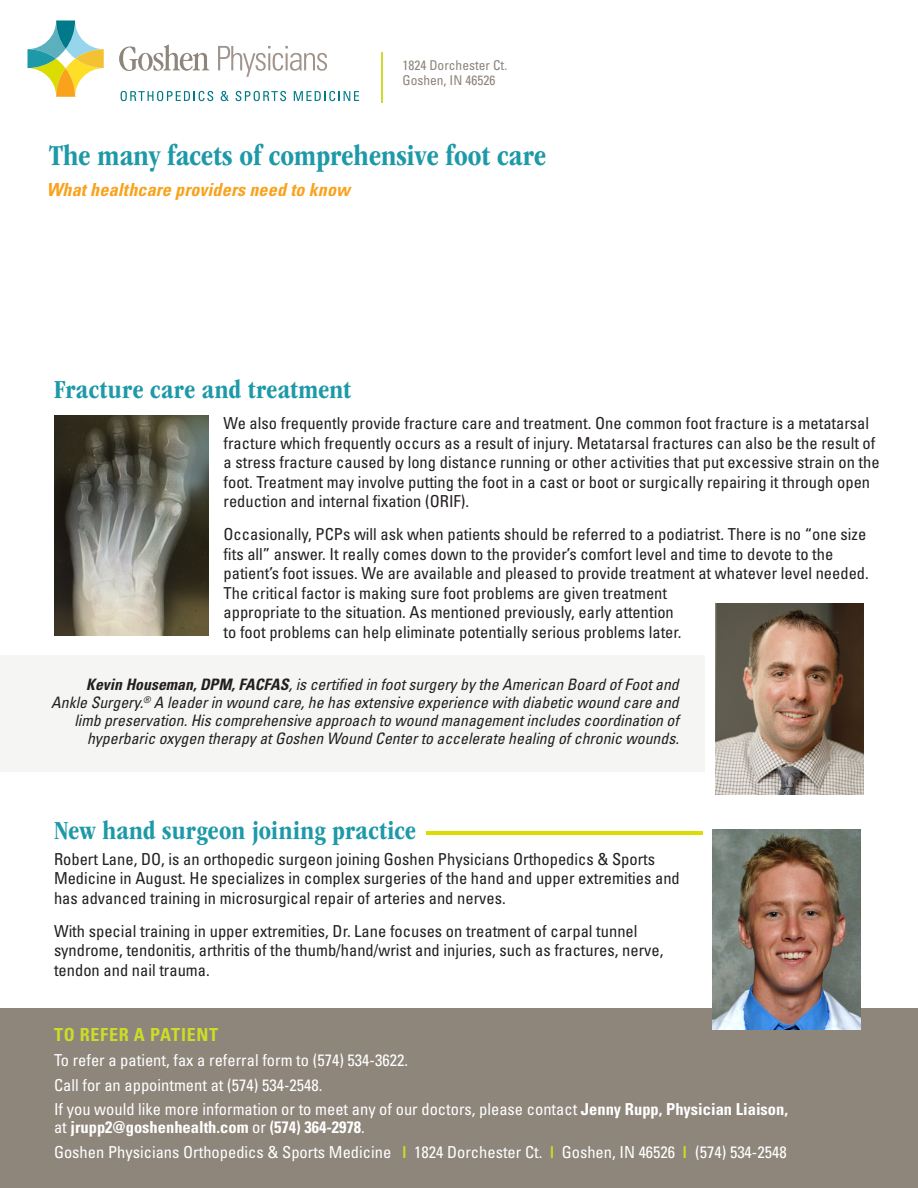
<style>
.page{position:relative;width:918px;height:1188px;background:#fff}
.page>*{position:absolute;margin:0;border:0;box-sizing:border-box;transform-origin:0 0}
.t1{font:700 condensed 30px "ITC Garamond Std";color:#1e99a8}
.t2{font:700 condensed 27px "ITC Garamond Std";letter-spacing:.01em;color:#1e99a8}
.t3{font:italic 700 condensed 18px "Univers";letter-spacing:.01em;color:#f9a21c}
.t4{font:700 condensed 18px "Univers";letter-spacing:.04em;color:#cddc28}
.t5{font:condensed 16.5px/19.5px "Univers";color:#231f20}
.t6{font:condensed 16.5px/18px "Univers";color:#fff}
.t7{font:italic condensed 15.75px/18px "Univers";color:#231f20;text-align:right}
.t8{font:condensed 13.5px/15px "Univers";color:#8e857b}
.s1{font-weight:700}
.s2{font-weight:900;font-stretch:normal;color:#cddc28}
</style>
<div class="page">
<svg style="left:28px;top:20px;width:76px;height:77px"></svg>
<svg style="left:119px;top:44px;width:90px;height:27px"></svg>
<svg style="left:218px;top:46px;width:109px;height:31px"></svg>
<svg style="left:121px;top:91px;width:92px;height:10px"></svg>
<svg style="left:221px;top:91px;width:8px;height:10px"></svg>
<svg style="left:235px;top:91px;width:51px;height:10px"></svg>
<svg style="left:294px;top:91px;width:65px;height:10px"></svg>
<hr style="left:381px;top:52px;width:2px;height:51px;background:#cddc28">
<div style="left:0;top:1008px;width:918px;height:180px;background:#8e857b"></div>
<img style="left:712px;top:830px;width:149px;height:199px">
<div style="left:0;top:656px;width:704px;height:116px;background:#f5f5f4"></div>
<img style="left:716px;top:603px;width:148px;height:192px">
<img style="left:54px;top:416px;width:154px;height:219px">
<hr style="left:427px;top:831px;width:276px;height:4px;background:#dbdc00">
<p class="t8" style="left:402px;top:58px;width:106px">1824 Dorchester Ct.<br>Goshen, IN 46526</p>
<p class="t1" style="left:49px;top:139px;width:499px">The many facets of comprehensive foot care</p>
<p class="t3" style="left:46px;top:179px;width:305px">What healthcare providers need to know</p>
<p class="t2" style="left:54px;top:374px;width:298px">Fracture care and treatment</p>
<p class="t5" style="left:224px;top:413px;width:658px">We also frequently provide fracture care and treatment. One common foot fracture is a metatarsal fracture which frequently occurs as a result of injury. Metatarsal fractures can also be the result of a stress fracture caused by long distance running or other activities that put excessive strain on the foot. Treatment may involve putting the foot in a cast or boot or surgically repairing it through open reduction and internal fixation (ORIF).</p>
<p class="t5" style="left:224px;top:524px;width:647px">Occasionally, PCPs will ask when patients should be referred to a podiatrist. There is no “one size fits all” answer. It really comes down to the provider’s comfort level and time to devote to the patient’s foot issues. We are available and pleased to provide treatment at whatever level needed.<br>The critical factor is making sure foot problems are given treatment<br>appropriate to the situation. As mentioned previously, early attention<br>to foot problems can help eliminate potentially serious problems later.</p>
<p class="t7" style="left:51px;top:675px;width:629px"><span class="s1">Kevin Houseman, DPM, FACFAS</span>, is certified in foot surgery by the American Board of Foot and Ankle Surgery.<sup>®</sup> A leader in wound care, he has extensive experience with diabetic wound care and limb preservation. His comprehensive approach to wound management includes coordination of hyperbaric oxygen therapy at Goshen Wound Center to accelerate healing of chronic wounds.</p>
<p class="t2" style="left:54px;top:815px;width:364px">New hand surgeon joining practice</p>
<p class="t5" style="left:54px;top:849px;width:627px">Robert Lane, DO, is an orthopedic surgeon joining Goshen Physicians Orthopedics &amp; Sports<br>Medicine in August. He specializes in complex surgeries of the hand and upper extremities and has advanced training in microsurgical repair of arteries and nerves.</p>
<p class="t5" style="left:54px;top:921px;width:611px">With special training in upper extremities, Dr. Lane focuses on treatment of carpal tunnel syndrome, tendonitis, arthritis of the thumb/hand/wrist and injuries, such as fractures, nerve, tendon and nail trauma.</p>
<p class="t4" style="left:54px;top:1024px;width:166px">TO REFER A PATIENT</p>
<p class="t6" style="left:54px;top:1051px;width:356px">To refer a patient, fax a referral form to (574) 534-3622.</p>
<p class="t6" style="left:54px;top:1075px;width:270px">Call for an appointment at (574) 534-2548.</p>
<p class="t6" style="left:54px;top:1100px;width:736px">If you would like more information or to meet any of our doctors, please contact <span class="s1">Jenny Rupp, Physician Liaison, </span>at <span class="s1">jrupp2@goshenhealth.com</span> or <span class="s1">(574) 364-2978</span>.</p>
<p class="t6" style="left:54px;top:1142px;width:734px">Goshen Physicians Orthopedics &amp; Sports Medicine <span class="s2">|</span> 1824 Dorchester Ct. <span class="s2">|</span> Goshen, IN 46526 <span class="s2">|</span> (574) 534-2548</p>
</div>
